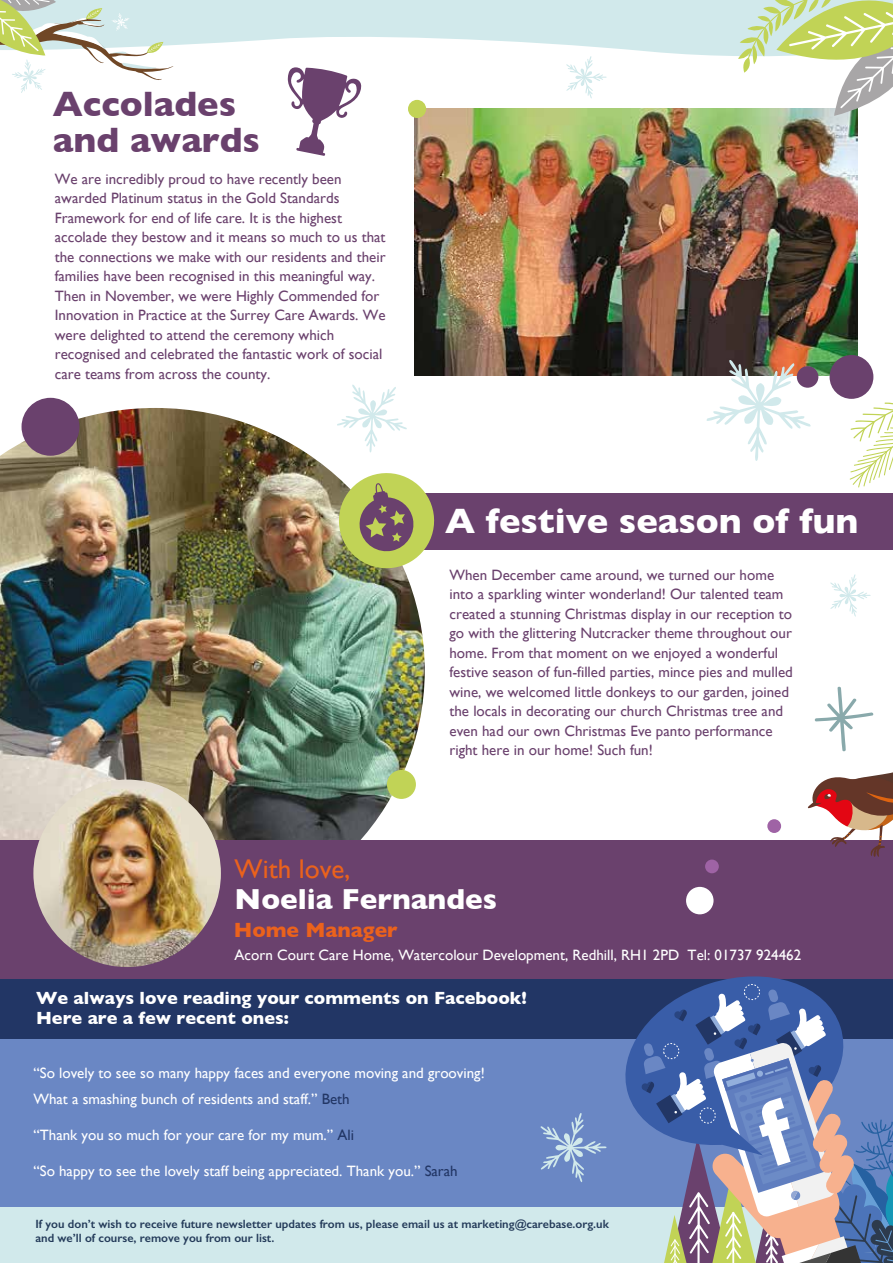
<style>
.page{position:relative;width:893px;height:1263px;background:#fff}
.page>*{position:absolute;margin:0;border:0;box-sizing:border-box;transform-origin:0 0}
.t1{font:700 36px "Gill Sans";color:#fff}
.t2{font:700 36px/36px "Gill Sans";color:#6a416d}
.t3{font:700 29.55px "Gill Sans";color:#fff}
.t4{font:27px "Gill Sans";color:#eb621c}
.t5{font:700 21px "Gill Sans";color:#eb621c}
.t6{font:700 18px/20.1px "Gill Sans";color:#fff}
.t7{font:15px/19.5px "Gill Sans";color:#6a416d}
.t8{font:15px/25.5px "Gill Sans";color:#fff}
.t9{font:600 12px/13.5px "Gill Sans";color:#243b5a}
.s1{color:#223665}
</style>
<div class="page">
<img style="left:415px;top:108px;width:443px;height:267px">
<svg style="left:174px;top:0;width:564px;height:56px;fill:#d1e9eb"></svg>
<div style="left:0;top:1207px;width:641px;height:56px;background:#d1e9eb"></div>
<div style="left:328px;top:493px;width:565px;height:57px;background:#6a416d"></div>
<img style="left:0;top:408px;width:425px;height:432px">
<div style="left:0;top:840px;width:893px;height:145px;background:#6a416d"></div>
<div style="left:0;top:999px;width:893px;height:208px;background:#6a87c4"></div>
<div style="left:0;top:979px;width:893px;height:60px;background:#223665"></div>
<svg style="left:508px;top:328px;width:6px;height:4px"></svg>
<div style="left:686px;top:887px;width:27px;height:27px;background:#fff;border-radius:50%"></div>
<div style="left:705px;top:859px;width:14px;height:14px;background:#9f63a5;border-radius:50%"></div>
<div style="left:767px;top:819px;width:14px;height:14px;background:#9f63a5;border-radius:50%"></div>
<div style="left:22px;top:398px;width:57px;height:58px;background:#6a416d;border-radius:50%"></div>
<div style="left:387px;top:770px;width:29px;height:29px;background:#c1d356;border-radius:50%"></div>
<div style="left:408px;top:100px;width:18px;height:18px;background:#c2d356;border-radius:50%"></div>
<div style="left:830px;top:355px;width:43px;height:44px;background:#6a416d;border-radius:50%"></div>
<div style="left:797px;top:366px;width:21px;height:22px;background:#6a416d;border-radius:50%"></div>
<svg style="left:814px;top:686px;width:60px;height:66px"></svg>
<svg style="left:540px;top:1113px;width:67px;height:69px"></svg>
<svg style="left:830px;top:574px;width:41px;height:43px"></svg>
<svg style="left:566px;top:56px;width:41px;height:43px"></svg>
<svg style="left:334px;top:384px;width:76px;height:69px"></svg>
<svg style="left:701px;top:357px;width:114px;height:104px"></svg>
<svg style="left:807px;top:772px;width:86px;height:85px"></svg>
<svg style="left:625px;top:976px;width:166px;height:140px"></svg>
<svg style="left:641px;top:982px;width:252px;height:281px"></svg>
<svg style="left:850px;top:394px;width:43px;height:93px"></svg>
<svg style="left:0;top:0;width:174px;height:93px"></svg>
<svg style="left:738px;top:0;width:155px;height:116px"></svg>
<svg style="left:334px;top:468px;width:101px;height:106px"></svg>
<img style="left:33px;top:779px;width:188px;height:188px;border-radius:94px">
<svg style="left:288px;top:67px;width:74px;height:89px"></svg>
<h1 class="t2" style="left:53px;top:85px;width:209px">Accolades and awards</h1>
<p class="t7" style="left:55px;top:169px;width:332px">We are incredibly proud to have recently been awarded Platinum status in the Gold Standards Framework for end of life care. It is the highest accolade they bestow and it means so much to us that the connections we make with our residents and their families have been recognised in this meaningful way.<br>Then in November, we were Highly Commended for Innovation in Practice at the Surrey Care Awards. We were delighted to attend the ceremony which recognised and celebrated the fantastic work of social care teams from across the county.</p>
<h1 class="t1" style="left:445px;top:492px;width:415px">A festive season of fun</h1>
<p class="t7" style="left:449px;top:565px;width:345px">When December came around, we turned our home into a sparkling winter wonderland! Our talented team created a stunning Christmas display in our reception to go with the glittering Nutcracker theme throughout our home. From that moment on we enjoyed a wonderful festive season of fun-filled parties, mince pies and mulled wine, we welcomed little donkeys to our garden, joined the locals in decorating our church Christmas tree and even had our own Christmas Eve panto performance right here in our home! Such fun!</p>
<h3 class="t4" style="left:235px;top:853px;width:117px">With love,</h3>
<h2 class="t3" style="left:235px;top:875px;width:264px">Noelia Fernandes</h2>
<h3 class="t5" style="left:234px;top:913px;width:165px">Home Manager</h3>
<p class="t8" style="left:235px;top:942px;width:568px">Acorn Court Care Home, Watercolour Development, Redhill, RH1 2PD Tel: 01737 924462</p>
<p class="t6" style="left:36px;top:988px;width:492px">We always love reading your comments on Facebook!<br>Here are a few recent ones:</p>
<p class="t8" style="left:33px;top:1060px;width:453px">“So lovely to see so many happy faces and everyone moving and grooving!<br>What a smashing bunch of residents and staff.” <span class="s1">Beth</span></p>
<p class="t8" style="left:33px;top:1122px;width:322px">“Thank you so much for your care for my mum.” <span class="s1">Ali</span></p>
<p class="t8" style="left:33px;top:1158px;width:426px">“So happy to see the lovely staff being appreciated. Thank you.” <span class="s1">Sarah</span></p>
<p class="t9" style="left:35px;top:1217px;width:575px">If you don’t wish to receive future newsletter updates from us, please email us at marketing@carebase.org.uk and we’ll of course, remove you from our list.</p>
</div>
